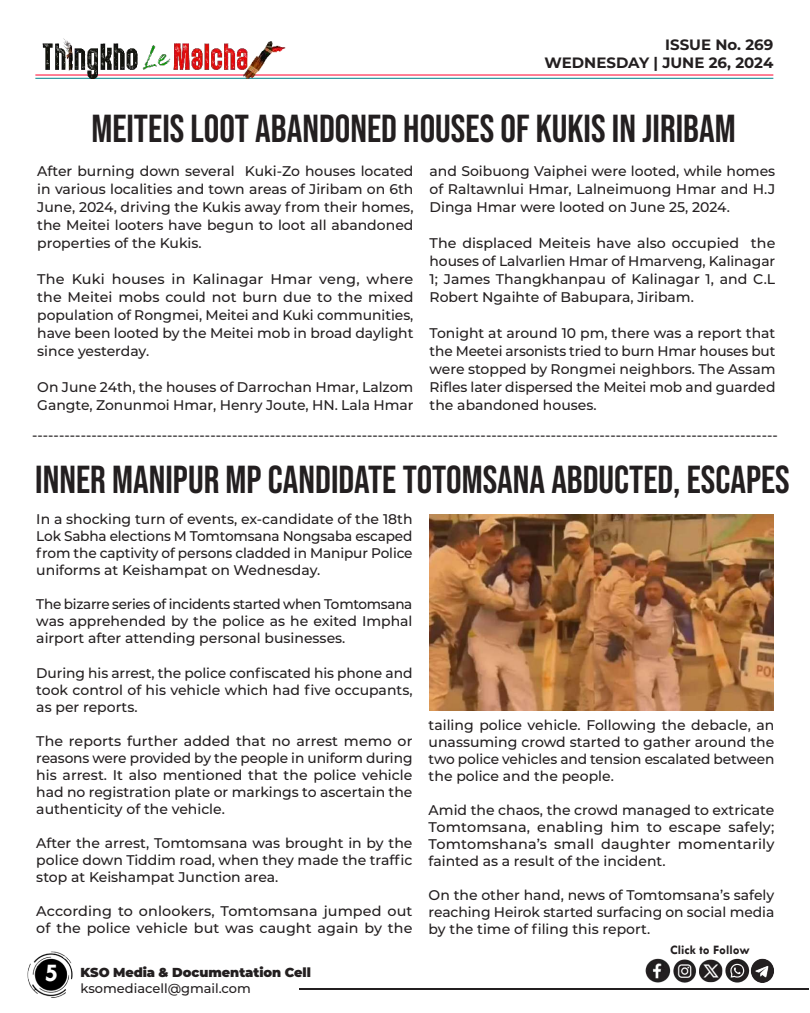
<style>
.page{position:relative;width:810px;height:1013px;background:#fff}
.page>*{position:absolute;margin:0;border:0;box-sizing:border-box;transform-origin:0 0}
.t1{font:39px "Bebas Neue";color:#231f20}
.t2{font:700 26px "Tw Cen";color:#fff}
.t3{font:700 15px/18px "Montserrat";color:#231f20;text-align:right}
.t4{font:500 14px/17px "Montserrat";color:#231f20;text-align:justify}
.t5{font:900 13px "Montserrat";letter-spacing:-.005em;color:#231f20}
.t6{font:500 13px "Montserrat";color:#231f20}
.t7{font:700 13px "Tw Cen";color:#231f20}
</style>
<div class="page">
<hr style="left:299px;top:988px;width:509px;height:1px;background:#231f20">
<img style="left:27px;top:951px;width:46px;height:47px">
<hr style="left:35px;top:74px;width:738px;height:1px;background:#ff002d">
<hr style="left:35px;top:78px;width:738px;height:1px;background:#00848b">
<img style="left:35px;top:38px;width:254px;height:41px">
<img style="left:645px;top:958px;width:129px;height:25px">
<img style="left:430px;top:515px;width:344px;height:195px">
<p class="t3" style="left:545px;top:35px;width:230px">ISSUE No. 269<br>WEDNESDAY | JUNE 26, 2024</p>
<h1 class="t1" style="left:91px;top:106px;width:646px">MEITEIS LOOT ABANDONED HOUSES OF KUKIS IN JIRIBAM</h1>
<p class="t4" style="left:37px;top:162px;width:378px;line-height:18px">After burning down several Kuki-Zo houses located in various localities and town areas of Jiribam on 6th June, 2024, driving the Kukis away from their homes, the Meitei looters have begun to loot all abandoned properties of the Kukis.</p>
<p class="t4" style="left:37px;top:270px;width:378px;line-height:18px">The Kuki houses in Kalinagar Hmar veng, where the Meitei mobs could not burn due to the mixed population of Rongmei, Meitei and Kuki communities, have been looted by the Meitei mob in broad daylight since yesterday.</p>
<p class="t4" style="left:37px;top:378px;width:378px;line-height:18px">On June 24th, the houses of Darrochan Hmar, Lalzom<br>Gangte, Zonunmoi Hmar, Henry Joute, HN. Lala Hmar</p>
<p class="t4" style="left:430px;top:162px;width:347px;line-height:18px">and Soibuong Vaiphei were looted, while homes of Raltawnlui Hmar, Lalneimuong Hmar and H.J Dinga Hmar were looted on June 25, 2024.</p>
<p class="t4" style="left:430px;top:234px;width:347px;line-height:18px">The displaced Meiteis have also occupied the houses of Lalvarlien Hmar of Hmarveng, Kalinagar 1; James Thangkhanpau of Kalinagar 1, and C.L Robert Ngaihte of Babupara, Jiribam.</p>
<p class="t4" style="left:430px;top:324px;width:347px;line-height:18px">Tonight at around 10 pm, there was a report that the Meetei arsonists tried to burn Hmar houses but were stopped by Rongmei neighbors. The Assam Rifles later dispersed the Meitei mob and guarded the abandoned houses.</p>
<p class="t4" style="left:32px;top:425px;width:747px">------------------------------------------------------------------------------------------------------------------------------------------</p>
<h1 class="t1" style="left:35px;top:458px;width:756px">INNER MANIPUR MP CANDIDATE TOTOMSANA ABDUCTED, ESCAPES</h1>
<p class="t4" style="left:36px;top:510px;width:378px">In a shocking turn of events, ex-candidate of the 18th Lok Sabha elections M Tomtomsana Nongsaba escaped from the captivity of persons cladded in Manipur Police uniforms at Keishampat on Wednesday.</p>
<p class="t4" style="left:36px;top:595px;width:378px">The bizarre series of incidents started when Tomtomsana was apprehended by the police as he exited Imphal airport after attending personal businesses.</p>
<p class="t4" style="left:36px;top:663px;width:378px">During his arrest, the police confiscated his phone and took control of his vehicle which had five occupants, as per reports.</p>
<p class="t4" style="left:36px;top:731px;width:378px">The reports further added that no arrest memo or reasons were provided by the people in uniform during his arrest. It also mentioned that the police vehicle had no registration plate or markings to ascertain the authenticity of the vehicle.</p>
<p class="t4" style="left:36px;top:833px;width:378px">After the arrest, Tomtomsana was brought in by the police down Tiddim road, when they made the traffic stop at Keishampat Junction area.</p>
<p class="t4" style="left:36px;top:901px;width:378px">According to onlookers, Tomtomsana jumped out of the police vehicle but was caught again by the</p>
<h2 class="t2" style="left:44px;top:957px;width:15px">5</h2>
<p class="t5" style="left:81px;top:962px;width:232px">KSO Media &amp; Documentation Cell</p>
<p class="t6" style="left:81px;top:978px;width:172px">ksomediacell@gmail.com</p>
<p class="t4" style="left:429px;top:715px;width:347px">tailing police vehicle. Following the debacle, an unassuming crowd started to gather around the two police vehicles and tension escalated between the police and the people.</p>
<p class="t4" style="left:429px;top:800px;width:347px">Amid the chaos, the crowd managed to extricate Tomtomsana, enabling him to escape safely; Tomtomshana’s small daughter momentarily fainted as a result of the incident.</p>
<p class="t4" style="left:429px;top:885px;width:347px">On the other hand, news of Tomtomsana’s safely reaching Heirok started surfacing on social media by the time of filing this report.</p>
<p class="t7" style="left:670px;top:942px;width:81px">Click to Follow</p>
</div>
